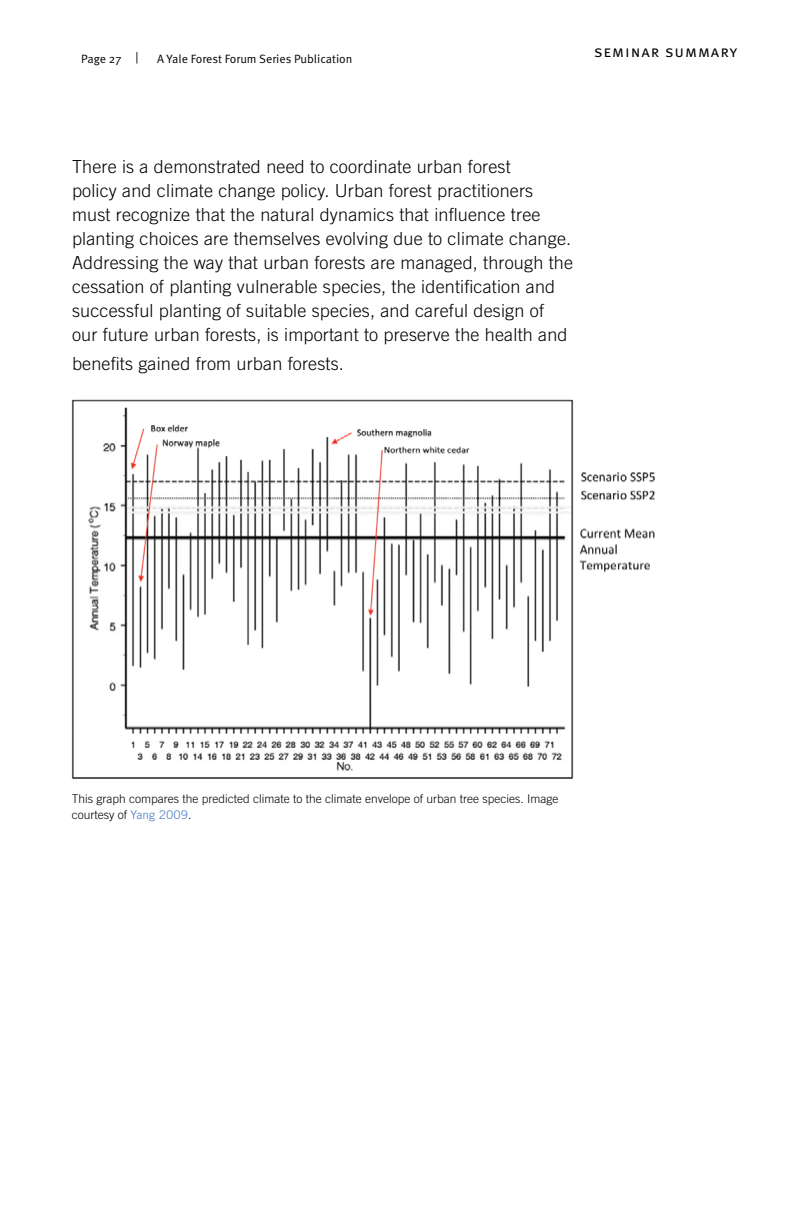
<style>
.page{position:relative;width:792px;height:1224px;background:#fff}
.page>*{position:absolute;margin:0;border:0;box-sizing:border-box;transform-origin:0 0}
.t1{font:300 18px/24px "Trade Gothic LT Std";letter-spacing:.01em;color:#000}
.t2{font:16px "Meta Pro Norm";letter-spacing:.06em;color:#000}
.t3{font:300 12px/16px "Trade Gothic LT Std";color:#000}
.t4{font:12px "Meta Pro Norm";color:#000}
.s1{font-weight:400;color:#5f8acc}
</style>
<div class="page">
<img style="left:71px;top:399px;width:584px;height:380px">
<p class="t4" style="left:81px;top:50px;width:59px">Page 27 |</p>
<p class="t4" style="left:157px;top:50px;width:197px">A Yale Forest Forum Series Publication</p>
<p class="t2" style="left:594px;top:39px;width:145px">seminar summary</p>
<p class="t1" style="left:72px;top:154px;width:503px">There is a demonstrated need to coordinate urban forest<br>policy and climate change policy. Urban forest practitioners must recognize that the natural dynamics that influence tree planting choices are themselves evolving due to climate change.<br>Addressing the way that urban forests are managed, through the cessation of planting vulnerable species, the identification and successful planting of suitable species, and careful design of our future urban forests, is important to preserve the health and</p>
<p class="t1" style="left:72px;top:351px;width:273px">benefits gained from urban forests.</p>
<p class="t3" style="left:72px;top:790px;width:488px">This graph compares the predicted climate to the climate envelope of urban tree species. Image courtesy of <span class="s1">Yang 2009</span>.</p>
</div>
